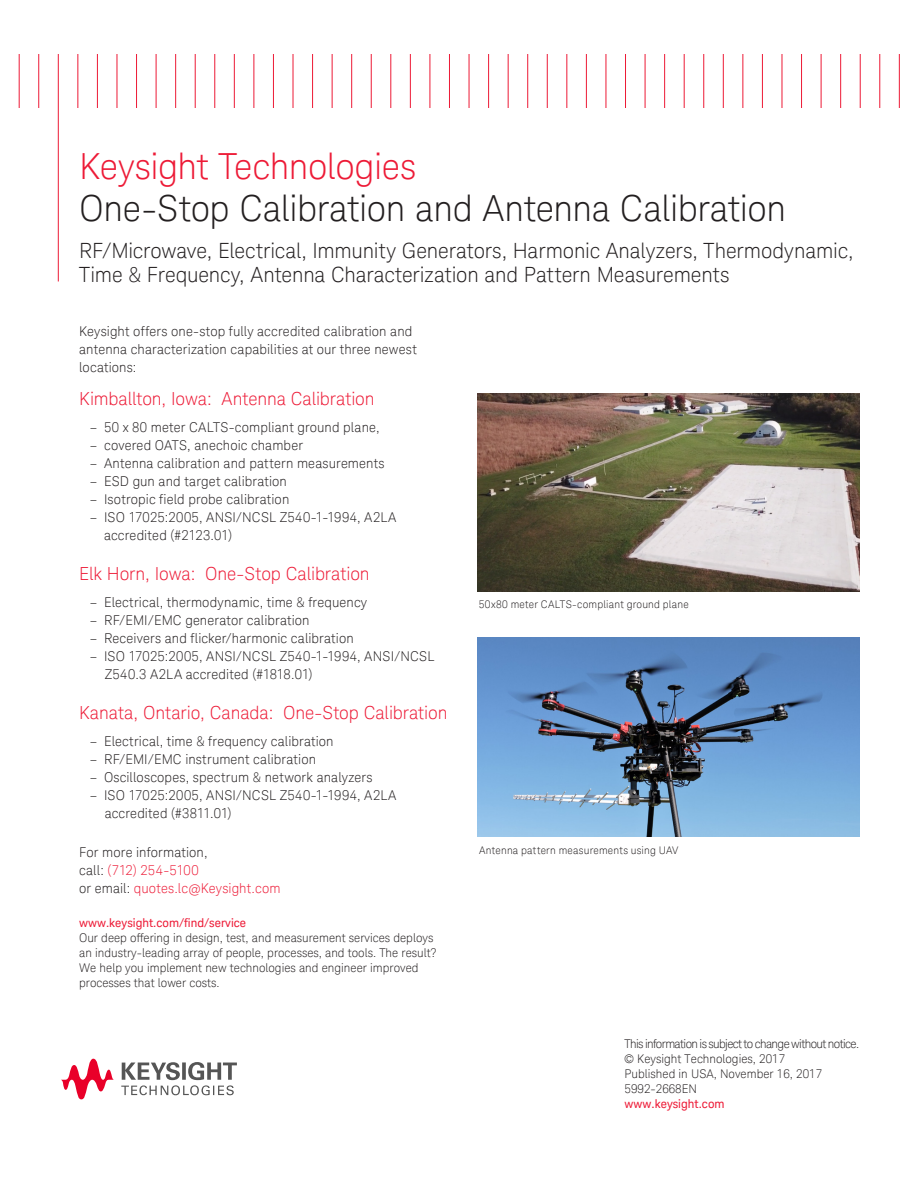
<style>
.page{position:relative;width:918px;height:1188px;background:#fff}
.page>*{position:absolute;margin:0;border:0;box-sizing:border-box;transform-origin:0 0}
.K_Title_-_Main__Blac{font:300 36px "Keysight Sans";letter-spacing:-.01em;color:#231f20}
.K_Title_-_Main__Red{font:300 36px "Keysight Sans";letter-spacing:-.01em;color:#ed1a36}
.K_Body_Text{font:300 21px/24px "Keysight Sans";letter-spacing:-.005em;color:#231f20}
.K_Heading_2{font:300 18px "Keysight Sans";letter-spacing:-.005em;color:#ed1a36}
.K_Body_Text-2{font:300 13.5px/18px "Keysight Sans";letter-spacing:.01em;color:#231f20}
.K_Body_Text-3{font:300 13.5px "Keysight Sans";letter-spacing:.005em;color:#ed1a36}
.K_Boilerplate_Text{font:300 12px/15px "Keysight Sans";color:#231f20}
.K_Boilerplate_Text-2{font:300 12px "Keysight Sans";letter-spacing:-.05em;color:#231f20}
.K_Boilerplate_URLs_B{font:12px "Keysight Sans";color:#ed1a36}
.K_Boilerplate_Text-3{font:12px "Keysight Sans";color:#ed1a36}
.K_Captions{font:300 10.5px "Keysight Sans";letter-spacing:.02em;color:#231f20}
.s1{color:#231f20}
</style>
<div class="page">
<svg style="left:121px;top:1062px;width:116px;height:33px"></svg>
<svg style="left:61px;top:1059px;width:53px;height:40px"></svg>
<hr style="left:19px;top:54px;width:1px;height:54px;background:#ed1a36">
<hr style="left:38px;top:54px;width:1px;height:54px;background:#ed1a36">
<hr style="left:58px;top:54px;width:1px;height:227px;background:#ed1a36">
<hr style="left:77px;top:54px;width:1px;height:54px;background:#ed1a36">
<hr style="left:97px;top:54px;width:1px;height:54px;background:#ed1a36">
<hr style="left:117px;top:54px;width:1px;height:54px;background:#ed1a36">
<hr style="left:136px;top:54px;width:1px;height:54px;background:#ed1a36">
<hr style="left:156px;top:54px;width:1px;height:54px;background:#ed1a36">
<hr style="left:175px;top:54px;width:1px;height:54px;background:#ed1a36">
<hr style="left:195px;top:54px;width:1px;height:54px;background:#ed1a36">
<hr style="left:214px;top:54px;width:1px;height:54px;background:#ed1a36">
<hr style="left:234px;top:54px;width:1px;height:54px;background:#ed1a36">
<hr style="left:254px;top:54px;width:1px;height:54px;background:#ed1a36">
<hr style="left:273px;top:54px;width:1px;height:54px;background:#ed1a36">
<hr style="left:293px;top:54px;width:1px;height:54px;background:#ed1a36">
<hr style="left:312px;top:54px;width:1px;height:54px;background:#ed1a36">
<hr style="left:332px;top:54px;width:1px;height:54px;background:#ed1a36">
<hr style="left:351px;top:54px;width:1px;height:54px;background:#ed1a36">
<hr style="left:371px;top:54px;width:1px;height:54px;background:#ed1a36">
<hr style="left:390px;top:54px;width:1px;height:54px;background:#ed1a36">
<hr style="left:410px;top:54px;width:1px;height:54px;background:#ed1a36">
<hr style="left:430px;top:54px;width:1px;height:54px;background:#ed1a36">
<hr style="left:449px;top:54px;width:1px;height:54px;background:#ed1a36">
<hr style="left:469px;top:54px;width:1px;height:54px;background:#ed1a36">
<hr style="left:488px;top:54px;width:1px;height:54px;background:#ed1a36">
<hr style="left:508px;top:54px;width:1px;height:54px;background:#ed1a36">
<hr style="left:527px;top:54px;width:1px;height:54px;background:#ed1a36">
<hr style="left:547px;top:54px;width:1px;height:54px;background:#ed1a36">
<hr style="left:566px;top:54px;width:1px;height:54px;background:#ed1a36">
<hr style="left:586px;top:54px;width:1px;height:54px;background:#ed1a36">
<hr style="left:606px;top:54px;width:1px;height:54px;background:#ed1a36">
<hr style="left:625px;top:54px;width:1px;height:54px;background:#ed1a36">
<hr style="left:645px;top:54px;width:1px;height:54px;background:#ed1a36">
<hr style="left:664px;top:54px;width:1px;height:54px;background:#ed1a36">
<hr style="left:684px;top:54px;width:1px;height:54px;background:#ed1a36">
<hr style="left:703px;top:54px;width:1px;height:54px;background:#ed1a36">
<hr style="left:723px;top:54px;width:1px;height:54px;background:#ed1a36">
<hr style="left:742px;top:54px;width:1px;height:54px;background:#ed1a36">
<hr style="left:762px;top:54px;width:1px;height:54px;background:#ed1a36">
<hr style="left:782px;top:54px;width:1px;height:54px;background:#ed1a36">
<hr style="left:801px;top:54px;width:1px;height:54px;background:#ed1a36">
<hr style="left:821px;top:54px;width:1px;height:54px;background:#ed1a36">
<hr style="left:840px;top:54px;width:1px;height:54px;background:#ed1a36">
<hr style="left:860px;top:54px;width:1px;height:54px;background:#ed1a36">
<hr style="left:879px;top:54px;width:1px;height:54px;background:#ed1a36">
<hr style="left:899px;top:54px;width:1px;height:54px;background:#ed1a36">
<img style="left:478px;top:393px;width:381px;height:198px">
<img style="left:478px;top:638px;width:381px;height:198px">
<p class="K_Title_-_Main__Red" style="left:79px;top:145px;width:339px">Keysight Technologies</p>
<p class="K_Title_-_Main__Blac" style="left:79px;top:187px;width:709px">One-Stop Calibration and Antenna Calibration</p>
<p class="K_Body_Text" style="left:79px;top:238px;width:776px">RF/Microwave, Electrical, Immunity Generators, Harmonic Analyzers, Thermodynamic,<br>Time &amp; Frequency, Antenna Characterization and Pattern Measurements</p>
<p class="K_Body_Text-2" style="left:79px;top:322px;width:339px">Keysight offers one-stop fully accredited calibration and antenna characterization capabilities at our three newest locations:</p>
<p class="K_Heading_2" style="left:79px;top:388px;width:297px">Kimballton, Iowa: Antenna Calibration</p>
<p class="K_Body_Text-2" style="left:90px;top:418px;width:291px">– 50 x 80 meter CALTS-compliant ground plane,</p>
<p class="K_Body_Text-2" style="left:90px;top:436px;width:215px">– covered OATS, anechoic chamber</p>
<p class="K_Body_Text-2" style="left:90px;top:454px;width:296px">– Antenna calibration and pattern measurements</p>
<p class="K_Body_Text-2" style="left:90px;top:472px;width:199px">– ESD gun and target calibration</p>
<p class="K_Body_Text-2" style="left:90px;top:490px;width:201px">– Isotropic field probe calibration</p>
<p class="K_Body_Text-2" style="left:90px;top:508px;width:308px">– ISO 17025:2005, ANSI/NCSL Z540-1-1994, A2LA</p>
<p class="K_Body_Text-2" style="left:104px;top:526px;width:130px">accredited (#2123.01)</p>
<p class="K_Heading_2" style="left:79px;top:563px;width:292px">Elk Horn, Iowa: One-Stop Calibration</p>
<p class="K_Body_Text-2" style="left:90px;top:593px;width:279px">– Electrical, thermodynamic, time &amp; frequency</p>
<p class="K_Body_Text-2" style="left:90px;top:611px;width:221px">– RF/EMI/EMC generator calibration</p>
<p class="K_Body_Text-2" style="left:90px;top:629px;width:266px">– Receivers and flicker/harmonic calibration</p>
<p class="K_Body_Text-2" style="left:105px;top:647px;width:331px;text-indent:-15px">– ISO 17025:2005, ANSI/NCSL Z540-1-1994, ANSI/NCSL<br>Z540.3 A2LA accredited (#1818.01)</p>
<p class="K_Heading_2" style="left:79px;top:702px;width:370px">Kanata, Ontario, Canada: One-Stop Calibration</p>
<p class="K_Body_Text-2" style="left:90px;top:732px;width:245px">– Electrical, time &amp; frequency calibration</p>
<p class="K_Body_Text-2" style="left:90px;top:750px;width:228px">– RF/EMI/EMC instrument calibration</p>
<p class="K_Body_Text-2" style="left:90px;top:768px;width:284px">– Oscilloscopes, spectrum &amp; network analyzers</p>
<p class="K_Body_Text-2" style="left:105px;top:786px;width:293px;text-indent:-15px">– ISO 17025:2005, ANSI/NCSL Z540-1-1994, A2LA accredited (#3811.01)</p>
<p class="K_Body_Text-2" style="left:79px;top:843px;width:130px">For more information,</p>
<p class="K_Body_Text-3" style="left:79px;top:862px;width:121px"><span class="s1">call:</span> (712) 254-5100</p>
<p class="K_Body_Text-3" style="left:79px;top:880px;width:203px"><span class="s1">or email:</span> quotes.lc@Keysight.com</p>
<p class="K_Captions" style="left:479px;top:598px;width:212px">50x80 meter CALTS-compliant ground plane</p>
<p class="K_Captions" style="left:479px;top:844px;width:201px">Antenna pattern measurements using UAV</p>
<p class="K_Boilerplate_URLs_B" style="left:79px;top:916px;width:169px">www.keysight.com/find/service</p>
<p class="K_Boilerplate_Text" style="left:79px;top:931px;width:359px">Our deep offering in design, test, and measurement services deploys an industry-leading array of people, processes, and tools. The result?<br>We help you implement new technologies and engineer improved processes that lower costs.</p>
<p class="K_Boilerplate_Text-2" style="left:625px;top:1037px;width:236px">This information is subject to change without notice.</p>
<p class="K_Boilerplate_Text" style="left:625px;top:1051px;width:162px">© Keysight Technologies, 2017</p>
<p class="K_Boilerplate_Text" style="left:625px;top:1066px;width:199px">Published in USA, November 16, 2017</p>
<p class="K_Boilerplate_Text" style="left:625px;top:1081px;width:74px">5992-2668EN</p>
<p class="K_Boilerplate_Text-3" style="left:625px;top:1097px;width:102px">www.keysight.com</p>
</div>
